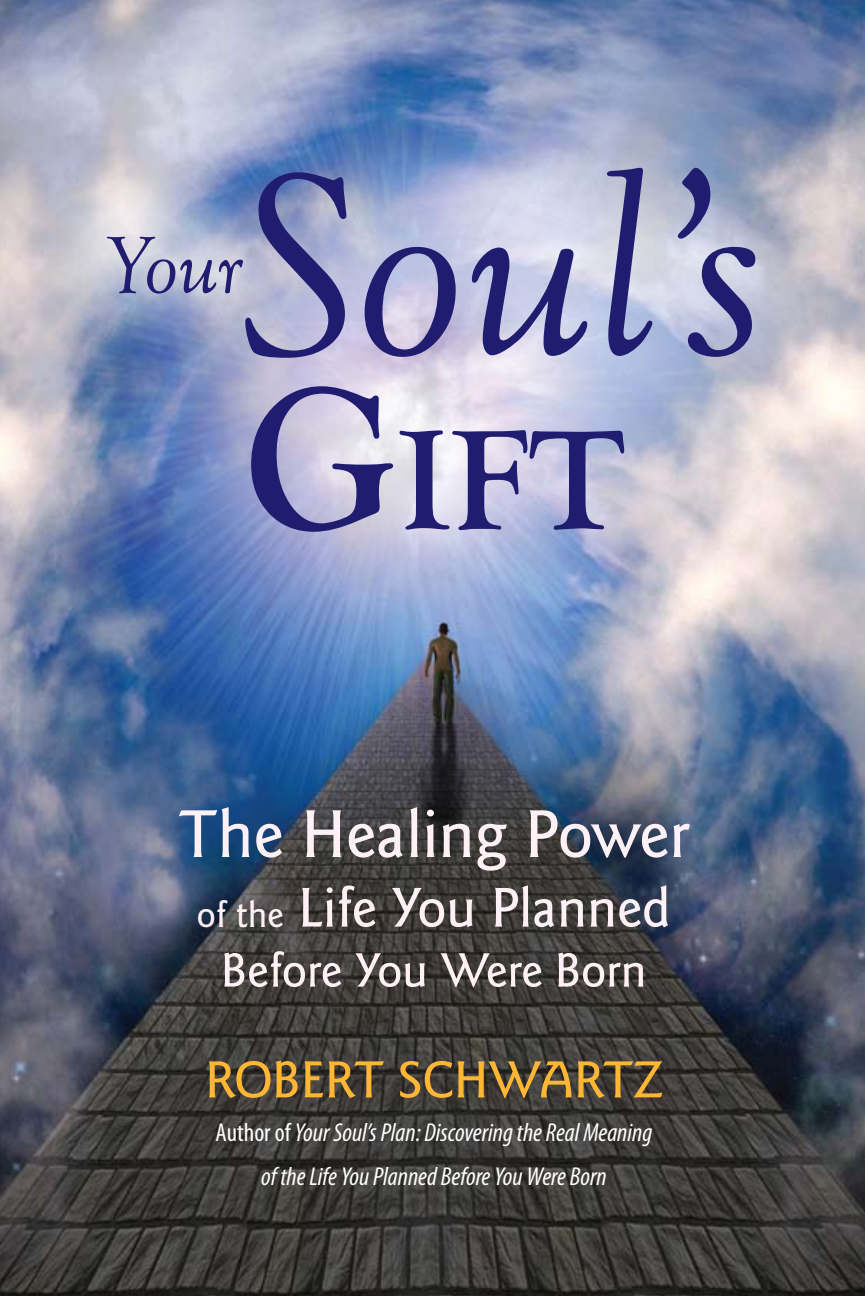
<style>
.page{position:relative;width:865px;height:1296px;background:#fff}
.page>*{position:absolute;margin:0;border:0;box-sizing:border-box;transform-origin:0 0}
.t1{font:italic 270px "Goudy Old Style T";color:#201c6f}
.t2{font:700 147px "Goudy Old Style T";color:#201c6f}
.t3{font:italic 84px "Goudy Old Style T";color:#201c6f}
.t4{font:500 70px "Goudy Sans";color:#fef1f6}
.t5{font:500 58px "Goudy Sans";color:#fef1f6}
.t6{font:500 54px "Goudy Sans";color:#fdb734}
.t7{font:500 50px "Goudy Sans";letter-spacing:-.005em;color:#fef1f6}
.t8{font:italic condensed 26px/44px "Myriad Pro";color:#fff;text-align:center}
.s1{font-size:210px}
.s2{font-size:38px}
.s3{font-style:normal}
</style>
<div class="page">
<img style="left:0;top:0;width:864px;height:1296px">
<h1 class="t1" style="left:237px;top:121px;width:529px">Soul’s</h1>
<h2 class="t2" style="left:244px;top:398px;width:381px"><span class="s1">G</span>ift</h2>
<h3 class="t3" style="left:104px;top:220px;width:140px">Your</h3>
<h3 class="t4" style="left:179px;top:794px;width:512px">The Healing Power</h3>
<h3 class="t5" style="left:197px;top:875px;width:475px"><span class="s2">of the</span> Life You Planned</h3>
<h3 class="t7" style="left:221px;top:942px;width:426px">Before You Were Born</h3>
<h3 class="t6" style="left:205px;top:1049px;width:285px">Robert Schwart</h3>
<h3 class="t6" style="left:633px;top:1049px;width:31px">z</h3>
<p class="t8" style="left:215px;top:1111px;width:438px"><span class="s3">Author of</span> Your Soul’s Plan: Discovering the Real Meaning of the Life You Planned Before You Were Born</p>
</div>
